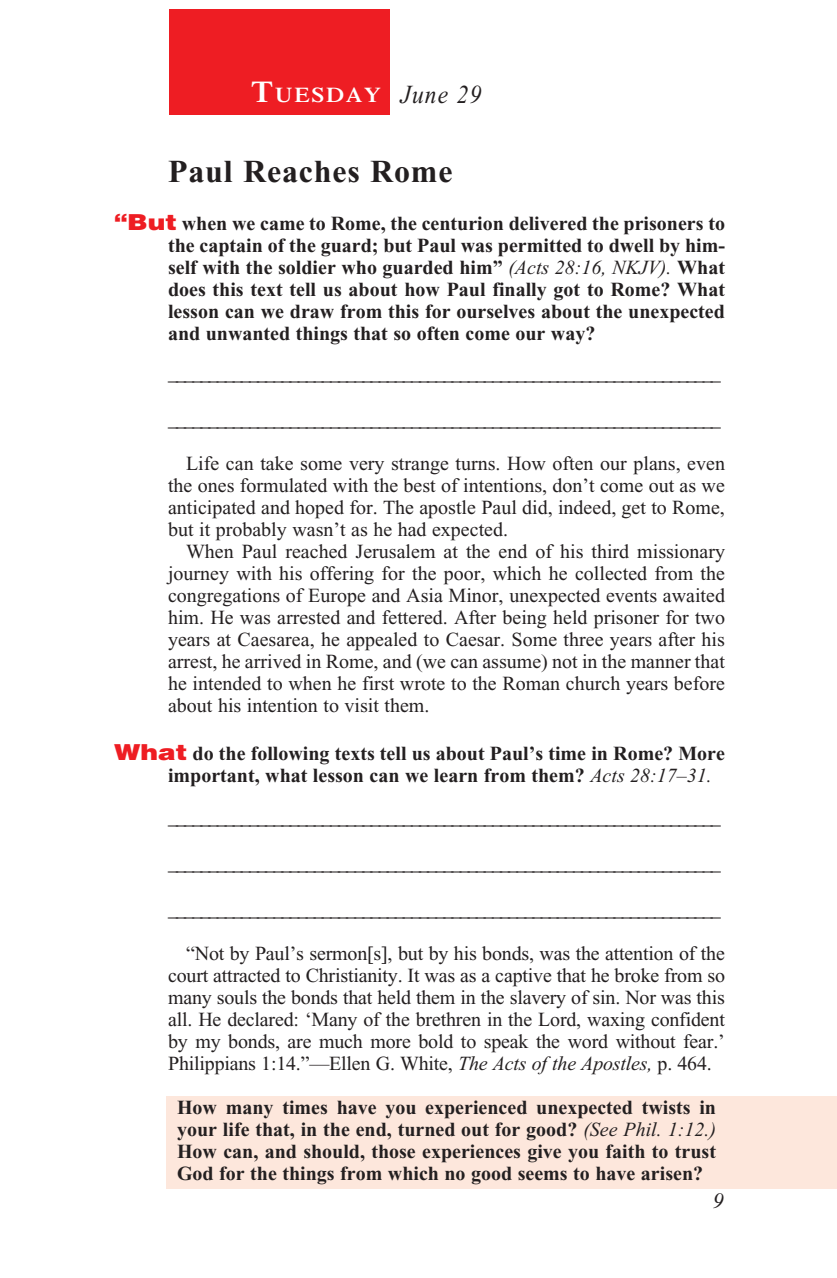
<style>
.page{position:relative;width:837px;height:1278px;background:#fff}
.page>*{position:absolute;margin:0;border:0;box-sizing:border-box;transform-origin:0 0}
._01-Daily_head{font:700 32px "Times New Roman";letter-spacing:.025em;color:#231f20}
._00-Month-Day{font:italic 26px "Times New Roman";letter-spacing:.05em;color:#231f20;scale:.9 1}
.t1{font:italic 22px "Times New Roman";color:#231f20}
.t2{font:600 21px "Times";letter-spacing:.07em;color:#fff;scale:1.1 1}
._4-Body_Copy{font:20px/22px "Times New Roman";color:#231f20;text-align:justify}
._6-question{font:700 20px/22px "Times New Roman";color:#231f20;text-align:justify}
.Ruled_lines_w_text{font:italic 20px "Times New Roman";color:#231f20}
._7-screened_box-text{font:700 20px/22px "Times New Roman";color:#231f20;text-align:justify}
.s1{font-size:30px}
.s2{font-family:"Helvetica";font-weight:900;font-size:22px;color:#ee1d23}
.s3{font-weight:400;font-style:italic}
.s4{font-style:italic}
</style>
<div class="page">
<div style="left:166px;top:1096px;width:671px;height:93px;background:#fde7dc"></div>
<div style="left:169px;top:9px;width:220px;height:106px;background:#ee1d23"></div>
<p class="t2" style="left:251px;top:82px;width:119px"><span class="s1">T</span>UESDAY</p>
<p class="_00-Month-Day" style="left:400px;top:80px;width:92px">June 29</p>
<p class="_01-Daily_head" style="left:168px;top:153px;width:286px">Paul Reaches Rome</p>
<p class="_6-question" style="left:168px;top:212px;width:558px;text-indent:-54px"><span class="s2">“But</span> when we came to Rome, the centurion delivered the prisoners to the captain of the guard; but Paul was permitted to dwell by him&shy;self with the soldier who guarded him” <span class="s3">(Acts 28:16, NKJV).</span> What does this text tell us about how Paul finally got to Rome? What lesson can we draw from this for ourselves about the unexpected and unwanted things that so often come our way?</p>
<p class="Ruled_lines_w_text" style="left:168px;top:363px;width:554px">____________________________________________________________________</p>
<p class="Ruled_lines_w_text" style="left:168px;top:409px;width:554px">____________________________________________________________________</p>
<p class="_4-Body_Copy" style="left:168px;top:452px;width:558px;text-indent:18px">Life can take some very strange turns. How often our plans, even the ones formulated with the best of intentions, don’t come out as we anticipated and hoped for. The apostle Paul did, indeed, get to Rome, but it probably wasn’t as he had expected.</p>
<p class="_4-Body_Copy" style="left:168px;top:540px;width:558px;text-indent:18px">When Paul reached Jerusalem at the end of his third missionary journey with his offering for the poor, which he collected from the congregations of Europe and Asia Minor, unexpected events awaited him. He was arrested and fettered. After being held prisoner for two years at Caesarea, he appealed to Caesar. Some three years after his arrest, he arrived in Rome, and (we can assume) not in the manner that he intended to when he first wrote to the Roman church years before about his intention to visit them.</p>
<p class="_6-question" style="left:168px;top:743px;width:558px;text-indent:-54px"><span class="s2">What</span> do the following texts tell us about Paul’s time in Rome? More important, what lesson can we learn from them? <span class="s3">Acts 28:17–31.</span></p>
<p class="Ruled_lines_w_text" style="left:168px;top:807px;width:554px">____________________________________________________________________</p>
<p class="Ruled_lines_w_text" style="left:168px;top:853px;width:554px">____________________________________________________________________</p>
<p class="Ruled_lines_w_text" style="left:168px;top:899px;width:554px">____________________________________________________________________</p>
<p class="_4-Body_Copy" style="left:168px;top:943px;width:558px;text-indent:18px">“Not by Paul’s sermon[s], but by his bonds, was the attention of the court attracted to Christianity. It was as a captive that he broke from so many souls the bonds that held them in the slavery of sin. Nor was this all. He declared: ‘Many of the brethren in the Lord, waxing confident by my bonds, are much more bold to speak the word without fear.’ Philippians 1:14.”—Ellen G. White, <span class="s4">The Acts of the Apostles,</span> p. 464.</p>
<p class="_7-screened_box-text" style="left:177px;top:1097px;width:540px">How many times have you experienced unexpected twists in your life that, in the end, turned out for good? <span class="s3">(See Phil. 1:12.)<br></span>How can, and should, those experiences give you faith to trust God for the things from which no good seems to have arisen?</p>
<p class="t1" style="left:713px;top:1189px;width:12px">9</p>
</div>
